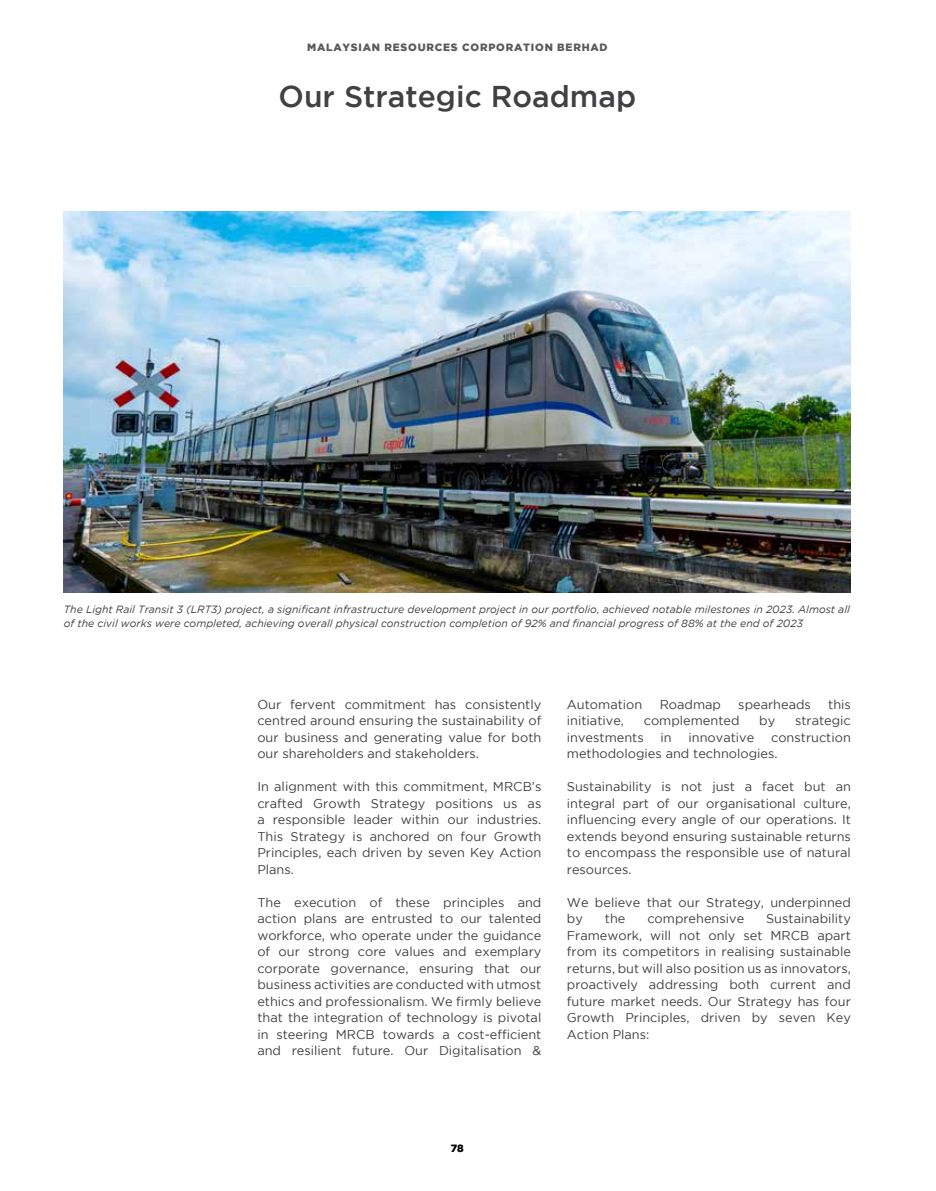
<style>
.page{position:relative;width:936px;height:1191px;background:#fff}
.page>*{position:absolute;margin:0;border:0;box-sizing:border-box;transform-origin:0 0}
.t1{font:500 30px "Gotham";color:#414042}
.t2{font:12.75px/16.5px "Gotham";color:#414042;text-align:justify}
.t3{font:italic 10.5px/13.5px "Gotham";color:#414042}
.t4{font:900 10.5px "Gotham";letter-spacing:.075em;color:#58595b}
.t5{font:900 10.5px "Gotham";color:#000}
</style>
<div class="page">
<img style="left:64px;top:211px;width:786px;height:382px">
<p class="t4" style="left:307px;top:41px;width:302px">MALAYSIAN RESOURCES CORPORATION BERHAD</p>
<h1 class="t1" style="left:278px;top:79px;width:359px">Our Strategic Roadmap</h1>
<p class="t3" style="left:64px;top:603px;width:787px">The Light Rail Transit 3 (LRT3) project, a significant infrastructure development project in our portfolio, achieved notable milestones in 2023. Almost all of the civil works were completed, achieving overall physical construction completion of 92% and financial progress of 88% at the end of 2023</p>
<p class="t2" style="left:257px;top:696px;width:285px">Our fervent commitment has consistently centred around ensuring the sustainability of our business and generating value for both our shareholders and stakeholders.</p>
<p class="t2" style="left:257px;top:778px;width:285px">In alignment with this commitment, MRCB’s crafted Growth Strategy positions us as a responsible leader within our industries.<br>This Strategy is anchored on four Growth Principles, each driven by seven Key Action Plans.</p>
<p class="t2" style="left:257px;top:894px;width:285px">The execution of these principles and action plans are entrusted to our talented workforce, who operate under the guidance of our strong core values and exemplary corporate governance, ensuring that our business activities are conducted with utmost ethics and professionalism. We firmly believe that the integration of technology is pivotal in steering MRCB towards a cost-efficient and resilient future. Our Digitalisation &amp;</p>
<p class="t2" style="left:567px;top:696px;width:77px">Automation</p>
<p class="t2" style="left:659px;top:696px;width:63px">Roadmap</p>
<p class="t2" style="left:738px;top:696px;width:74px">spearheads</p>
<p class="t2" style="left:828px;top:696px;width:24px">this</p>
<p class="t2" style="left:567px;top:712px;width:59px">initiative,</p>
<p class="t2" style="left:643px;top:712px;width:97px">complemented</p>
<p class="t2" style="left:759px;top:712px;width:18px">by</p>
<p class="t2" style="left:795px;top:712px;width:57px">strategic</p>
<p class="t2" style="left:567px;top:729px;width:78px">investments</p>
<p class="t2" style="left:660px;top:729px;width:13px">in</p>
<p class="t2" style="left:688px;top:729px;width:67px">innovative</p>
<p class="t2" style="left:567px;top:729px;width:285px;text-indent:204px">construction methodologies and technologies.</p>
<p class="t2" style="left:567px;top:778px;width:285px">Sustainability is not just a facet but an integral part of our organisational culture, influencing every angle of our operations. It extends beyond ensuring sustainable returns to encompass the responsible use of natural resources.</p>
<p class="t2" style="left:567px;top:894px;width:285px">We believe that our Strategy, underpinned by</p>
<p class="t2" style="left:567px;top:910px;width:285px;text-indent:199px">Sustainability Framework, will not only set MRCB apart from its competitors in realising sustainable returns, but will also position us as innovators, proactively addressing both current and future market needs. Our Strategy has four Growth Principles, driven by seven Key Action Plans:</p>
<p class="t2" style="left:604px;top:910px;width:22px">the</p>
<p class="t2" style="left:647px;top:910px;width:98px">comprehensive</p>
<p class="t5" style="left:451px;top:1142px;width:15px">78</p>
</div>
